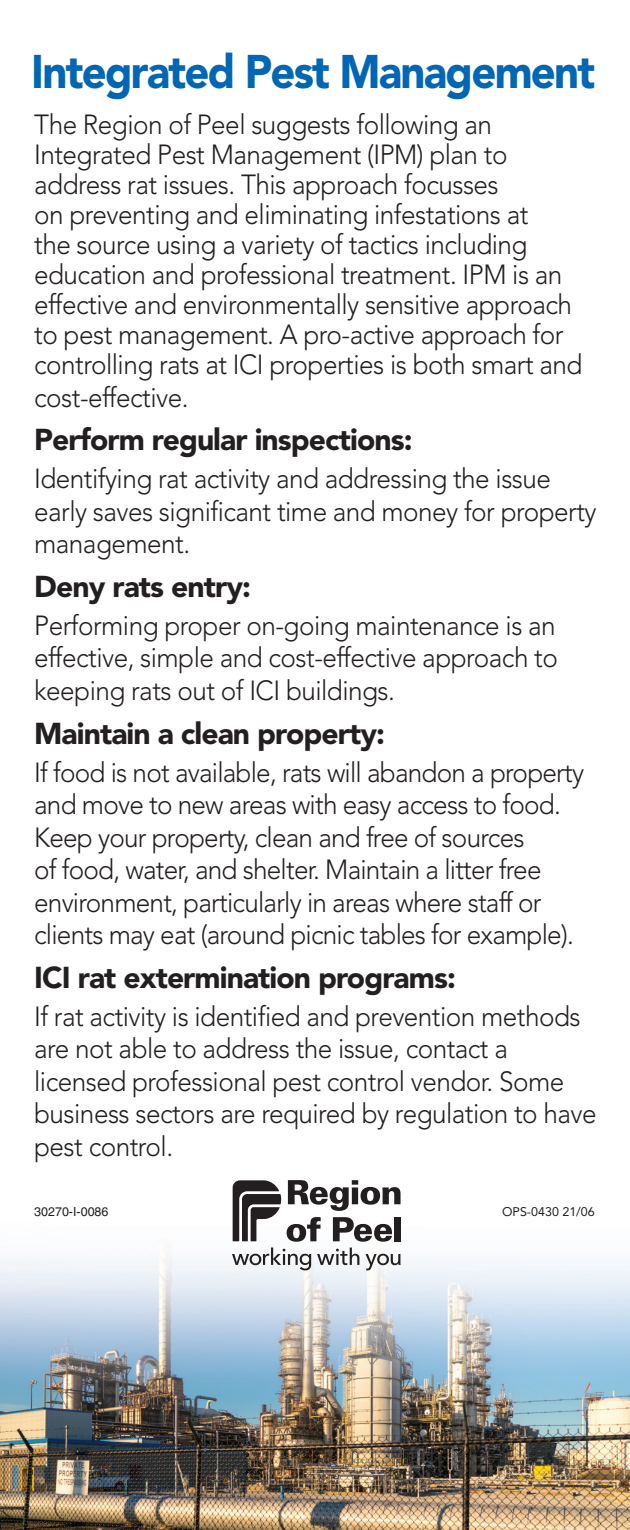
<style>
.page{position:relative;width:630px;height:1530px;background:#fff}
.page>*{position:absolute;margin:0;border:0;box-sizing:border-box;transform-origin:0 0}
.t1{font:900 46.75px "Avenir LT Std";letter-spacing:-.04em;color:#0166b3;scale:.93 1}
.t2{font:900 30px "Avenir LT Std";letter-spacing:-.03em;color:#231f20}
.t3{font:300 27.5px/32.5px "Avenir LT Std";letter-spacing:-.02em;color:#231f20;scale:.95 1}
.t4{font:12.5px "Avenir LT Std";color:#231f20}
.t5{font:12.5px "Helvetica LT Std";color:#231f20}
</style>
<div class="page">
<img style="left:0;top:1186px;width:630px;height:344px">
<svg style="left:288px;top:1180px;width:113px;height:31px"></svg>
<svg style="left:287px;top:1217px;width:34px;height:25px"></svg>
<svg style="left:333px;top:1217px;width:59px;height:25px"></svg>
<div style="left:394px;top:1217px;width:7px;height:24px;background:#231f20"></div>
<svg style="left:233px;top:1180px;width:48px;height:61px"></svg>
<svg style="left:232px;top:1248px;width:79px;height:22px"></svg>
<svg style="left:317px;top:1248px;width:42px;height:17px"></svg>
<svg style="left:365px;top:1254px;width:36px;height:16px"></svg>
<h1 class="t1" style="left:31px;top:43px;width:608px">Integrated Pest Management</h1>
<p class="t3" style="left:34px;top:110px;width:579px;line-height:30px">The Region of Peel suggests following an Integrated Pest Management (IPM) plan to address rat issues. This approach focusses<br>on preventing and eliminating infestations at<br>the source using a variety of tactics including education and professional treatment. IPM is an effective and environmentally sensitive approach to pest management. A pro-active approach for controlling rats at ICI properties is both smart and</p>
<p class="t3" style="left:34px;top:381px;width:164px">cost-effective.</p>
<p class="t2" style="left:34px;top:422px;width:380px">Perform regular inspections:</p>
<p class="t3" style="left:34px;top:463px;width:594px">Identifying rat activity and addressing the issue early saves significant time and money for property management.</p>
<p class="t2" style="left:34px;top:568px;width:218px">Deny rats entry:</p>
<p class="t3" style="left:34px;top:609px;width:553px;text-align:justify">Performing proper on-going maintenance is an effective, simple and cost-effective approach to keeping rats out of ICI buildings.</p>
<p class="t2" style="left:34px;top:715px;width:352px">Maintain a clean property:</p>
<p class="t3" style="left:34px;top:756px;width:580px">If food is not available, rats will abandon a property and move to new areas with easy access to food.<br>Keep your property, clean and free of sources<br>of food, water, and shelter. Maintain a litter free environment, particularly in areas where staff or clients may eat (around picnic tables for example).</p>
<p class="t2" style="left:34px;top:959px;width:423px">ICI rat extermination programs:</p>
<p class="t3" style="left:34px;top:1000px;width:594px">If rat activity is identified and prevention methods are not able to address the issue, contact a licensed professional pest control vendor. Some business sectors are required by regulation to have pest control.</p>
<p class="t5" style="left:34px;top:1204px;width:76px">30270-I-0086</p>
<p class="t4" style="left:502px;top:1204px;width:94px">OPS-0430 21/06</p>
</div>
